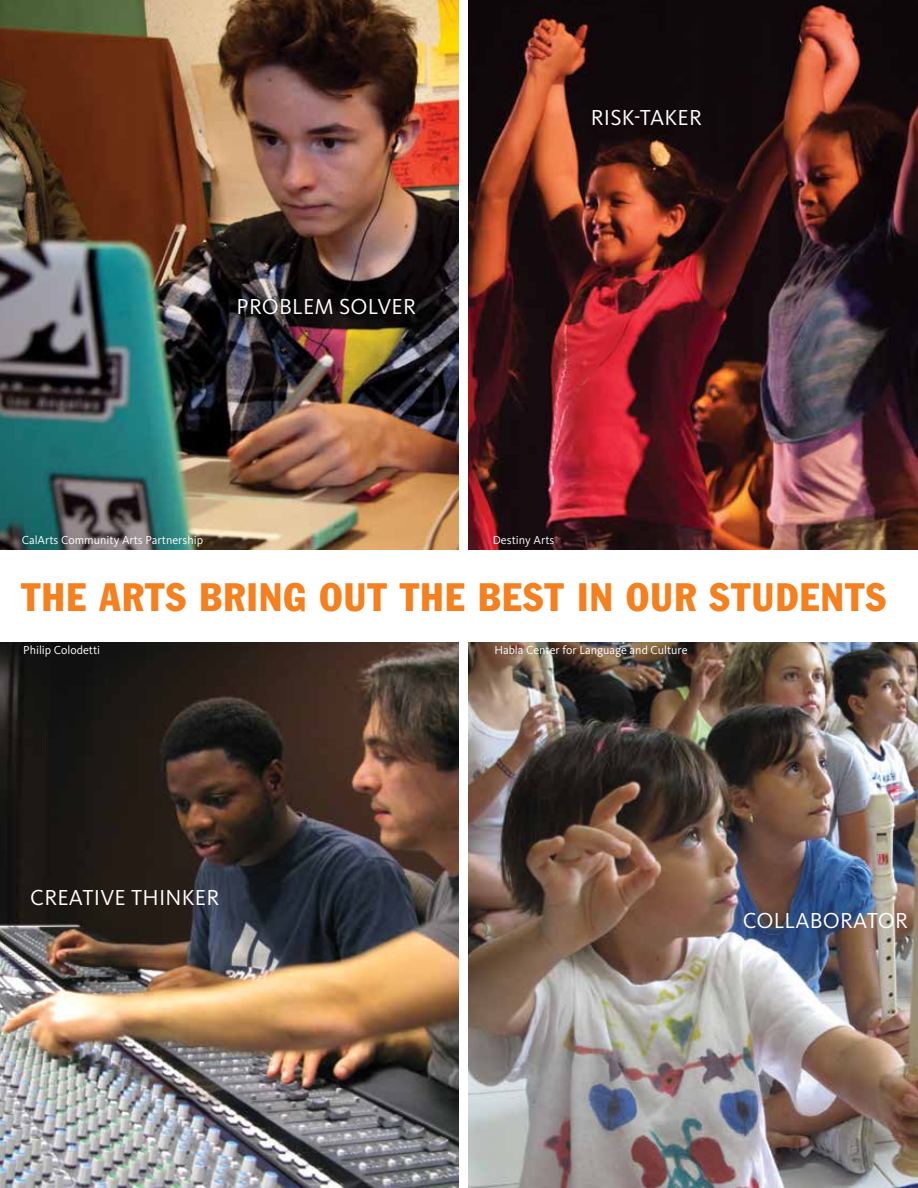
<style>
.page{position:relative;width:918px;height:1188px;background:#fff}
.page>*{position:absolute;margin:0;border:0;box-sizing:border-box;transform-origin:0 0}
.t1{font:condensed 39px "Franklin Gothic";letter-spacing:.04em;color:#f58020}
.t2{font:22.5px "Kievit OT";letter-spacing:.01em;color:#fff}
.t3{font:12px "Kievit OT";color:#fff}
</style>
<div class="page">
<img style="left:0;top:0;width:459px;height:550px">
<img style="left:468px;top:0;width:450px;height:550px">
<img style="left:0;top:642px;width:918px;height:546px">
<div style="left:459px;top:0;width:8px;height:1188px;background:#fff"></div>
<h2 class="t2" style="left:237px;top:294px;width:181px">PROBLEM SOLVER</h2>
<h2 class="t2" style="left:591px;top:105px;width:113px">RISK-TAKER</h2>
<p class="t3" style="left:22px;top:533px;width:183px">CalArts Community Arts Partnership</p>
<p class="t3" style="left:493px;top:533px;width:63px">Destiny Arts</p>
<h1 class="t1" style="left:22px;top:573px;width:866px">THE ARTS BRING OUT THE BEST IN OUR STUDENTS</h1>
<p class="t3" style="left:23px;top:643px;width:79px">Philip Colodetti</p>
<p class="t3" style="left:494px;top:643px;width:195px">Habla Center for Language and Culture</p>
<h2 class="t2" style="left:30px;top:885px;width:190px">CREATIVE THINKER</h2>
<h2 class="t2" style="left:743px;top:908px;width:167px">COLLABORATOR</h2>
</div>
